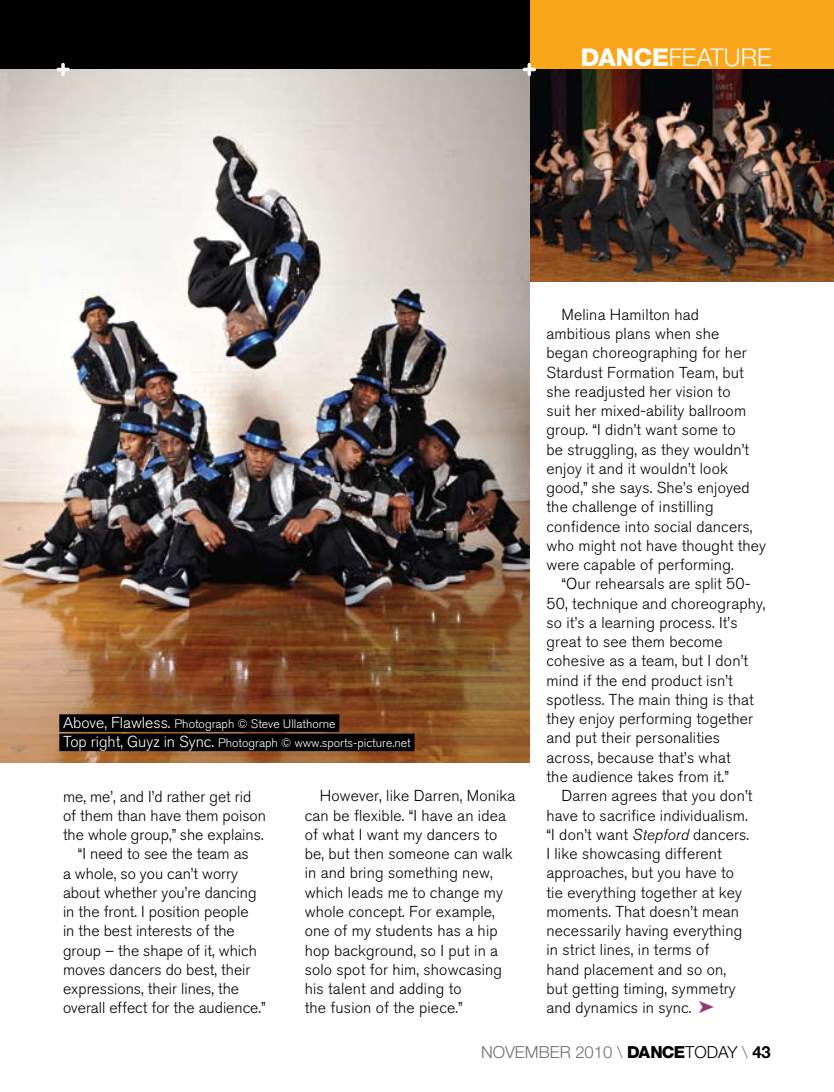
<style>
.page{position:relative;width:834px;height:1092px;background:#fff}
.page>*{position:absolute;margin:0;border:0;box-sizing:border-box;transform-origin:0 0}
.t1{font:300 24.5px "Helvetica Neue";color:#fff}
.t2{font:800 24.5px "Helvetica Neue";color:#fff}
.t3{font:300 16.62px "Helvetica Neue";color:#6d6f71}
.t4{font:300 15.75px/19.2px "Akzidenz Grotesk BQ";letter-spacing:.01em;color:#000}
.t5{font:300 12.25px/19.2px "Akzidenz Grotesk BQ";color:#fff}
.s1{font-size:15.75px}
.s2{font-style:italic}
.s3{font-weight:800;color:#000}
.s4{color:#000}
.s5{font-weight:700;color:#000}
</style>
<div class="page">
<div style="left:503px;top:0;width:330px;height:81px;background:#faa61a"></div>
<img style="left:529px;top:69px;width:304px;height:212px">
<div style="left:0;top:0;width:529px;height:79px;background:#000"></div>
<img style="left:0;top:69px;width:529px;height:694px">
<svg style="left:527px;top:64px;width:4px;height:10px"></svg>
<svg style="left:524px;top:68px;width:10px;height:3px"></svg>
<svg style="left:61px;top:64px;width:4px;height:10px"></svg>
<svg style="left:58px;top:68px;width:10px;height:3px"></svg>
<div style="left:59px;top:714px;width:280px;height:17px;background:#000"></div>
<div style="left:59px;top:733px;width:355px;height:18px;background:#000"></div>
<h1 class="t2" style="left:580px;top:43px;width:19px">DANCE</h1>
<h1 class="t1" style="left:668px;top:42px;width:104px">FEATURE</h1>
<p class="t5" style="left:63px;top:714px;width:349px"><span class="s1">Above, Flawless.</span> Photograph © Steve Ullathorne<br><span class="s1">Top right, Guyz in Sync.</span> Photograph © www.sports-picture.net</p>
<p class="t4" style="left:63px;top:786px;width:190px">me, me’, and I’d rather get rid</p>
<p class="t4" style="left:63px;top:806px;width:204px">of them than have them poison</p>
<p class="t4" style="left:63px;top:825px;width:202px">the whole group,” she explains.</p>
<p class="t4" style="left:78px;top:844px;width:172px">“I need to see the team as</p>
<p class="t4" style="left:63px;top:863px;width:176px">a whole, so you can’t worry</p>
<p class="t4" style="left:63px;top:883px;width:195px">about whether you’re dancing</p>
<p class="t4" style="left:63px;top:902px;width:187px">in the front. I position people</p>
<p class="t4" style="left:63px;top:921px;width:173px">in the best interests of the</p>
<p class="t4" style="left:63px;top:940px;width:195px">group – the shape of it, which</p>
<p class="t4" style="left:63px;top:959px;width:189px">moves dancers do best, their</p>
<p class="t4" style="left:63px;top:979px;width:177px">expressions, their lines, the</p>
<p class="t4" style="left:63px;top:998px;width:204px">overall effect for the audience.”</p>
<p class="t4" style="left:305px;top:786px;width:212px;text-indent:15px">However, like Darren, Monika can be flexible. “I have an idea of what I want my dancers to be, but then someone can walk in and bring something new, which leads me to change my whole concept. For example, one of my students has a hip hop background, so I put in a solo spot for him, showcasing his talent and adding to<br>the fusion of the piece.”</p>
<p class="t4" style="left:546px;top:305px;width:221px;text-indent:15px">Melina Hamilton had ambitious plans when she<br>began choreographing for her<br>Stardust Formation Team, but she readjusted her vision to<br>suit her mixed-ability ballroom group. “I didn’t want some to<br>be struggling, as they wouldn’t enjoy it and it wouldn’t look good,” she says. She’s enjoyed the challenge of instilling confidence into social dancers, who might not have thought they were capable of performing.</p>
<p class="t4" style="left:546px;top:574px;width:220px;text-indent:15px">“Our rehearsals are split 50-<br>50, technique and choreography, so it’s a learning process. It’s great to see them become cohesive as a team, but I don’t mind if the end product isn’t spotless. The main thing is that they enjoy performing together and put their personalities across, because that’s what<br>the audience takes from it.”</p>
<p class="t4" style="left:546px;top:786px;width:207px;text-indent:15px">Darren agrees that you don’t have to sacrifice individualism. “I don’t want <span class="s2">Stepford</span> dancers.<br>I like showcasing different approaches, but you have to tie everything together at key moments. That doesn’t mean necessarily having everything in strict lines, in terms of<br>hand placement and so on,<br>but getting timing, symmetry and dynamics in sync.</p>
<p class="t3" style="left:481px;top:1041px;width:291px">NOVEMBER 2010 \ <span class="s3">DANCE</span><span class="s4">TODAY</span> \ <span class="s5">43</span></p>
</div>
